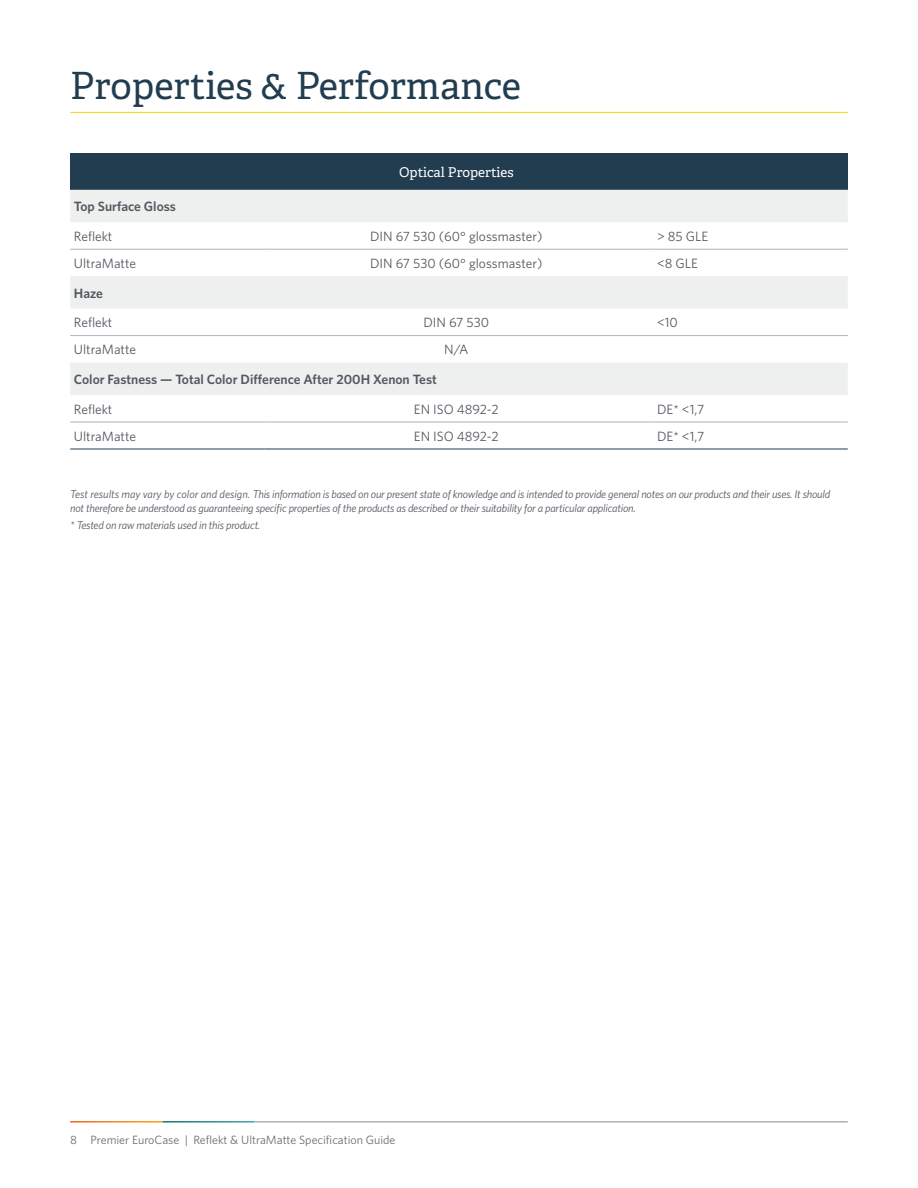
<style>
.page{position:relative;width:918px;height:1188px;background:#fff}
.page>*{position:absolute;margin:0;border:0;box-sizing:border-box;transform-origin:0 0}
.t1{font:37.5px "Adelle PE";color:#223d50}
.t2{font:13.5px "Whitney";color:#535860}
.t3{font:600 13.5px "Whitney";color:#535860}
.t4{font:13.5px "Adelle PE";color:#fff}
.t5{font:12px "Whitney";color:#6c6d70}
.t6{font:italic 11.25px/13.5px "Whitney";letter-spacing:-.02em;color:#535860}
</style>
<div class="page">
<hr style="left:254px;top:1121px;width:594px;height:2px;background:#aeb3b8">
<hr style="left:70px;top:112px;width:778px;height:1px;background:#fed006">
<div style="left:70px;top:153px;width:778px;height:37px;background:#223d50"></div>
<svg style="left:70px;top:190px;width:778px;height:205px"></svg>
<hr style="left:70px;top:449px;width:195px;height:1px;background:#223d50">
<hr style="left:265px;top:449px;width:194px;height:1px;background:#223d50">
<hr style="left:459px;top:449px;width:194px;height:1px;background:#223d50">
<hr style="left:653px;top:449px;width:195px;height:1px;background:#223d50">
<hr style="left:70px;top:249px;width:195px;height:1px;background:#aeb3b8">
<hr style="left:265px;top:249px;width:194px;height:1px;background:#aeb3b8">
<hr style="left:459px;top:249px;width:194px;height:1px;background:#aeb3b8">
<hr style="left:653px;top:249px;width:195px;height:1px;background:#aeb3b8">
<hr style="left:70px;top:335px;width:195px;height:1px;background:#aeb3b8">
<hr style="left:265px;top:335px;width:194px;height:1px;background:#aeb3b8">
<hr style="left:459px;top:335px;width:194px;height:1px;background:#aeb3b8">
<hr style="left:653px;top:335px;width:195px;height:1px;background:#aeb3b8">
<hr style="left:70px;top:422px;width:195px;height:1px;background:#aeb3b8">
<hr style="left:265px;top:422px;width:194px;height:1px;background:#aeb3b8">
<hr style="left:459px;top:422px;width:194px;height:1px;background:#aeb3b8">
<hr style="left:653px;top:422px;width:195px;height:1px;background:#aeb3b8">
<h1 class="t1" style="left:70px;top:58px;width:452px">Properties &amp; Performance</h1>
<p class="t4" style="left:399px;top:162px;width:116px">Optical Properties</p>
<p class="t3" style="left:74px;top:199px;width:104px">Top Surface Gloss</p>
<p class="t2" style="left:74px;top:228px;width:40px">Reflekt</p>
<p class="t2" style="left:370px;top:228px;width:174px">DIN 67 530 (60° glossmaster)</p>
<p class="t2" style="left:657px;top:228px;width:53px">&gt; 85 GLE</p>
<p class="t2" style="left:74px;top:255px;width:64px">UltraMatte</p>
<p class="t2" style="left:370px;top:255px;width:174px">DIN 67 530 (60° glossmaster)</p>
<p class="t2" style="left:657px;top:255px;width:42px">&lt;8 GLE</p>
<p class="t3" style="left:74px;top:285px;width:31px">Haze</p>
<p class="t2" style="left:74px;top:315px;width:40px">Reflekt</p>
<p class="t2" style="left:423px;top:315px;width:67px">DIN 67 530</p>
<p class="t2" style="left:657px;top:315px;width:22px">&lt;10</p>
<p class="t2" style="left:74px;top:342px;width:64px">UltraMatte</p>
<p class="t2" style="left:444px;top:342px;width:26px">N/A</p>
<p class="t3" style="left:74px;top:371px;width:364px">Color Fastness — Total Color Difference After 200H Xenon Test</p>
<p class="t2" style="left:74px;top:401px;width:40px">Reflekt</p>
<p class="t2" style="left:414px;top:401px;width:86px">EN ISO 4892-2</p>
<p class="t2" style="left:657px;top:401px;width:49px">DE* &lt;1,7</p>
<p class="t2" style="left:74px;top:428px;width:64px">UltraMatte</p>
<p class="t2" style="left:414px;top:428px;width:86px">EN ISO 4892-2</p>
<p class="t2" style="left:657px;top:428px;width:49px">DE* &lt;1,7</p>
<p class="t6" style="left:70px;top:488px;width:762px">Test results may vary by color and design. This information is based on our present state of knowledge and is intended to provide general notes on our products and their uses. It should not therefore be understood as guaranteeing specific properties of the products as described or their suitability for a particular application.</p>
<p class="t6" style="left:70px;top:518px;width:192px">* Tested on raw materials used in this product.</p>
<p class="t5" style="left:70px;top:1132px;width:327px">8 Premier EuroCase | Reflekt &amp; UltraMatte Specification Guide</p>
</div>
